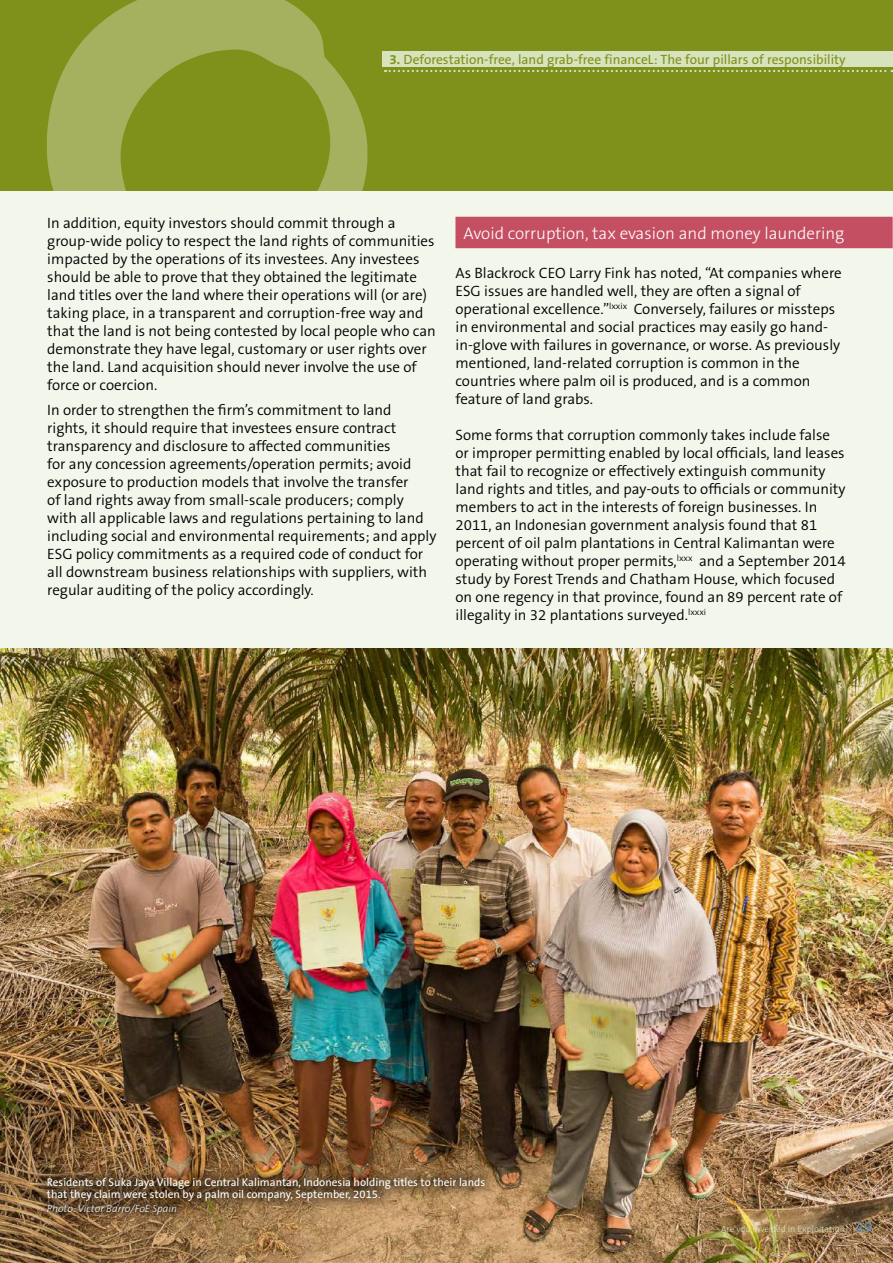
<style>
.page{position:relative;width:893px;height:1263px;background:#fff}
.page>*{position:absolute;margin:0;border:0;box-sizing:border-box;transform-origin:0 0}
.t1{font:300 16.95px "The Sans B3";color:#fff}
.t2{font:300 15px/18px "The Sans B4";color:#000}
.t3{font:13.5px "The Sans B5 Plain";color:#7f901b}
.t4{font:11.25px/12px "The Sans B5 Plain";color:#fff}
.t5{font:italic 300 10.5px "The Sans B3";color:#fff}
.t6{font:300 9px "The Sans B3";color:#d6e3bc}
.s1{font-family:"The Sans B7";font-weight:700}
.s2{color:#000}
.s3{font-family:"The Sans B6";font-weight:600;font-size:15px;color:#638fac}
</style>
<div class="page">
<div style="left:0;top:186px;width:893px;height:1077px;background:#f2f6eb"></div>
<img style="left:0;top:649px;width:893px;height:614px">
<div style="left:0;top:0;width:893px;height:191px;background:#7f901b"></div>
<img style="left:47px;top:0;width:321px;height:190px">
<div style="left:455px;top:217px;width:438px;height:31px;background:#c44f62"></div>
<div style="left:40px;top:1197px;width:143px;height:24px;background:#000;opacity:.75"></div>
<div style="left:33px;top:1163px;width:466px;height:50px;background:#000;opacity:.43"></div>
<div style="left:382px;top:51px;width:511px;height:16px;background:#d6e3bc"></div>
<svg style="left:385px;top:70px;width:507px;height:2px"></svg>
<p class="t3" style="left:389px;top:53px;width:458px"><span class="s1">3.</span> Deforestation-free, land grab-free financeL: The four pillars of responsibility</p>
<p class="t2" style="left:47px;top:214px;width:390px">In addition, equity investors should commit through a group-wide policy to respect the land rights of communities impacted by the operations of its investees. Any investees should be able to prove that they obtained the legitimate land titles over the land where their operations will (or are) taking place, in a transparent and corruption-free way and that the land is not being contested by local people who can demonstrate they have legal, customary or user rights over the land. Land acquisition should never involve the use of force or coercion.</p>
<p class="t2" style="left:47px;top:401px;width:391px">In order to strengthen the firm’s commitment to land<br>rights, it should require that investees ensure contract transparency and disclosure to affected communities<br>for any concession agreements/operation permits; avoid exposure to production models that involve the transfer<br>of land rights away from small-scale producers; comply with all applicable laws and regulations pertaining to land including social and environmental requirements; and apply ESG policy commitments as a required code of conduct for all downstream business relationships with suppliers, with regular auditing of the policy accordingly.</p>
<p class="t1" style="left:464px;top:224px;width:382px">Avoid corruption, tax evasion and money laundering</p>
<p class="t2" style="left:455px;top:265px;width:388px">As Blackrock CEO Larry Fink has noted, “At companies where ESG issues are handled well, they are often a signal of operational excellence.”<sup>lxxix</sup> Conversely, failures or missteps in environmental and social practices may easily go hand&shy;in-glove with failures in governance, or worse. As previously mentioned, land-related corruption is common in the countries where palm oil is produced, and is a common feature of land grabs.</p>
<p class="t2" style="left:455px;top:427px;width:392px">Some forms that corruption commonly takes include false or improper permitting enabled by local officials, land leases that fail to recognize or effectively extinguish community land rights and titles, and pay-outs to officials or community members to act in the interests of foreign businesses. In 2011, an Indonesian government analysis found that 81 percent of oil palm plantations in Central Kalimantan were operating without proper permits,<sup>lxxx</sup> and a September 2014 study by Forest Trends and Chatham House, which focused on one regency in that province, found an 89 percent rate of illegality in 32 plantations surveyed.<sup>lxxxi</sup></p>
<p class="t4" style="left:47px;top:1176px;width:440px">Residents of Suka Jaya Village in Central Kalimantan, Indonesia holding titles to their lands that they claim were stolen by a palm oil company, September, 2015.</p>
<p class="t5" style="left:47px;top:1203px;width:132px">Photo: Victor Barro/FoE Spain</p>
<p class="t6" style="left:721px;top:1224px;width:153px">Are you invested in Exploitation? <span class="s2">|</span> <span class="s3">29</span></p>
</div>
